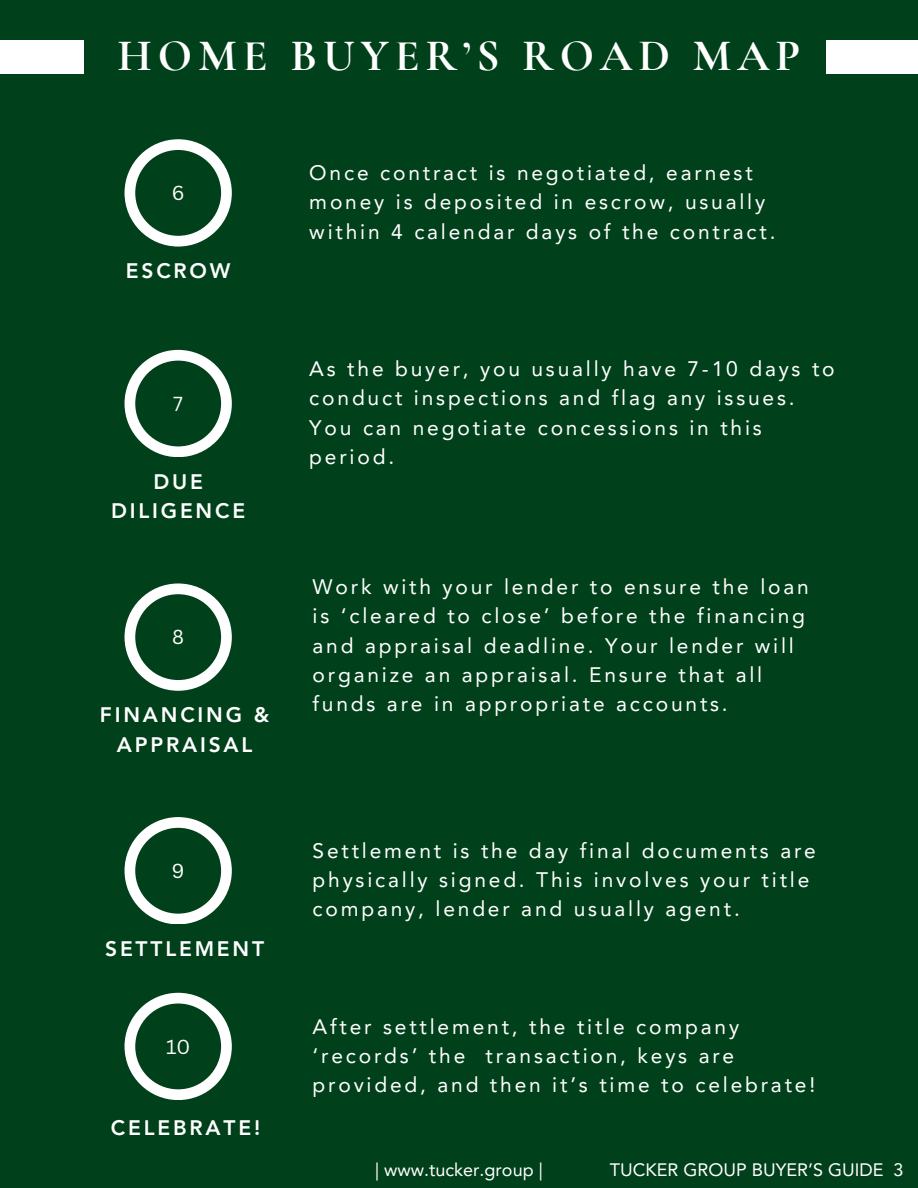
<style>
.page{position:relative;width:918px;height:1188px;background:#00401a}
.page>*{position:absolute;margin:0;border:0;box-sizing:border-box;transform-origin:0 0}
.t1{font:700 45px "Cormorant Garamond";letter-spacing:.135em;color:#fff}
.t2{font:21px/29.2px "Avenir LT Pro";letter-spacing:.135em;color:#fff}
.t3{font:800 21px/29.2px "Avenir LT Pro";letter-spacing:.135em;color:#fff;text-align:center}
.t4{font:19.65px "Canva Sans";color:#fff}
.t5{font:18px "Avenir LT Pro";color:#fff}
</style>
<div class="page">
<svg style="left:125px;top:139px;width:106px;height:107px"></svg>
<svg style="left:125px;top:350px;width:106px;height:107px"></svg>
<svg style="left:125px;top:583px;width:106px;height:107px"></svg>
<svg style="left:125px;top:817px;width:106px;height:107px"></svg>
<svg style="left:125px;top:993px;width:106px;height:107px"></svg>
<div style="left:826px;top:40px;width:92px;height:33px;background:#fff"></div>
<div style="left:0;top:40px;width:84px;height:33px;background:#fff"></div>
<h2 class="t1" style="left:117px;top:29px;width:685px">HOME BUYER’S ROAD MAP</h2>
<h1 class="t4" style="left:172px;top:179px;width:14px">6</h1>
<p class="t3" style="left:126px;top:258px;width:106px">ESCROW</p>
<p class="t4" style="left:173px;top:390px;width:11px">7</p>
<p class="t3" style="left:111px;top:469px;width:136px">DUE<br>DILIGENCE</p>
<p class="t4" style="left:172px;top:623px;width:13px">8</p>
<h2 class="t3" style="left:100px;top:702px;width:171px">FINANCING &amp;<br>APPRAISAL</h2>
<h2 class="t4" style="left:172px;top:857px;width:14px">9</h2>
<h3 class="t3" style="left:105px;top:936px;width:161px">SETTLEMENT</h3>
<p class="t4" style="left:166px;top:1033px;width:26px">10</p>
<p class="t3" style="left:111px;top:1115px;width:151px">CELEBRATE!</p>
<p class="t2" style="left:309px;top:160px;width:468px">Once contract is negotiated, earnest money is deposited in escrow, usually within 4 calendar days of the contract.</p>
<h2 class="t2" style="left:309px;top:356px;width:527px">As the buyer, you usually have 7-10 days to conduct inspections and flag any issues.<br>You can negotiate concessions in this period.</h2>
<p class="t2" style="left:313px;top:574px;width:498px">Work with your lender to ensure the loan is ‘cleared to close’ before the financing and appraisal deadline. Your lender will organize an appraisal. Ensure that all funds are in appropriate accounts.</p>
<p class="t2" style="left:313px;top:838px;width:505px">Settlement is the day final documents are physically signed. This involves your title company, lender and usually agent.</p>
<p class="t2" style="left:313px;top:1014px;width:504px">After settlement, the title company ‘records’ the transaction, keys are provided, and then it’s time to celebrate!</p>
<h3 class="t5" style="left:375px;top:1163px;width:169px">| www.tucker.group |</h3>
<p class="t5" style="left:610px;top:1163px;width:295px">TUCKER GROUP BUYER’S GUIDE 3</p>
</div>
